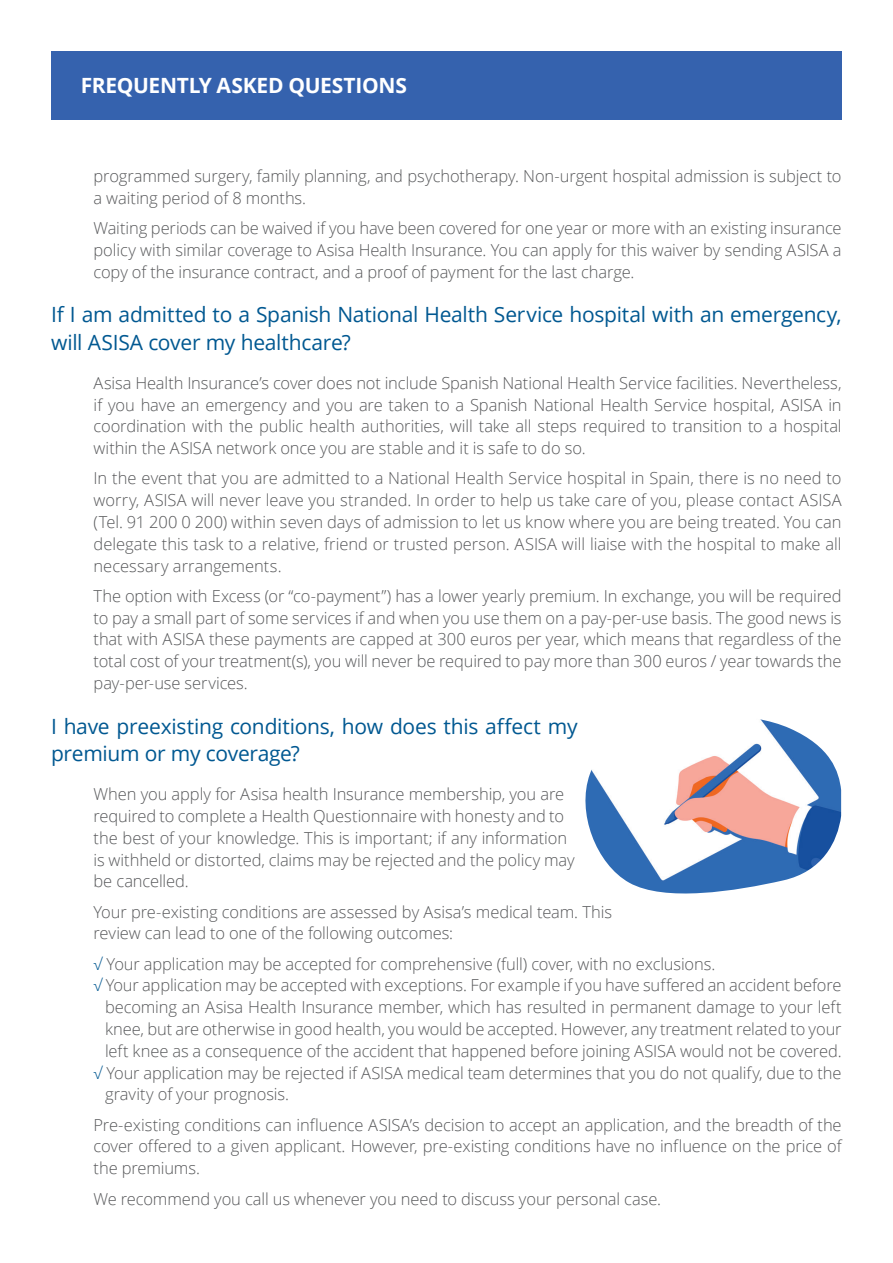
<style>
.page{position:relative;width:893px;height:1263px;background:#fff}
.page>*{position:absolute;margin:0;border:0;box-sizing:border-box;transform-origin:0 0}
.t1{font:21px/27.8px "Open Sans";letter-spacing:-.015em;color:#015891}
.t2{font:700 21px "Open Sans";letter-spacing:-.015em;color:#fff}
.t3{font:300 16.5px/21.8px "Open Sans";letter-spacing:-.005em;color:#57585a;text-align:justify}
.s1{color:#015891}
</style>
<div class="page">
<div style="left:51px;top:51px;width:791px;height:68px;background:#3562ae"></div>
<img style="left:585px;top:719px;width:256px;height:175px">
<p class="t2" style="left:81px;top:70px;width:328px">FREQUENTLY ASKED QUESTIONS</p>
<p class="t3" style="left:94px;top:165px;width:749px">programmed surgery, family planning, and psychotherapy. Non-urgent hospital admission is subject to a waiting period of 8 months.</p>
<p class="t3" style="left:94px;top:217px;width:750px">Waiting periods can be waived if you have been covered for one year or more with an existing insurance policy with similar coverage to Asisa Health Insurance. You can apply for this waiver by sending ASISA a copy of the insurance contract, and a proof of payment for the last charge.</p>
<p class="t1" style="left:51px;top:300px;width:792px">If I am admitted to a Spanish National Health Service hospital with an emergency, will ASISA cover my healthcare?</p>
<p class="t3" style="left:94px;top:371px;width:750px">Asisa Health Insurance’s cover does not include Spanish National Health Service facilities. Nevertheless, if you have an emergency and you are taken to a Spanish National Health Service hospital, ASISA in coordination with the public health authorities, will take all steps required to transition to a hospital within the ASISA network once you are stable and it is safe to do so.</p>
<p class="t3" style="left:94px;top:467px;width:750px">In the event that you are admitted to a National Health Service hospital in Spain, there is no need to worry, ASISA will never leave you stranded. In order to help us take care of you, please contact ASISA (Tel. 91 200 0 200) within seven days of admission to let us know where you are being treated. You can delegate this task to a relative, friend or trusted person. ASISA will liaise with the hospital to make all necessary arrangements.</p>
<p class="t3" style="left:94px;top:584px;width:750px">The option with Excess (or “co-payment”) has a lower yearly premium. In exchange, you will be required to pay a small part of some services if and when you use them on a pay-per-use basis. The good news is that with ASISA these payments are capped at 300 euros per year, which means that regardless of the total cost of your treatment(s), you will never be required to pay more than 300 euros / year towards the pay-per-use services.</p>
<p class="t1" style="left:51px;top:712px;width:528px">I have preexisting conditions, how does this affect my premium or my coverage?</p>
<p class="t3" style="left:94px;top:783px;width:483px;text-align:left">When you apply for Asisa health Insurance membership, you are required to complete a Health Questionnaire with honesty and to the best of your knowledge. This is important; if any information is withheld or distorted, claims may be rejected and the policy may be cancelled.</p>
<p class="t3" style="left:94px;top:900px;width:520px">Your pre-existing conditions are assessed by Asisa’s medical team. This review can lead to one of the following outcomes:</p>
<p class="t3" style="left:94px;top:952px;width:623px"><span class="s1">√</span> Your application may be accepted for comprehensive (full) cover, with no exclusions.</p>
<p class="t3" style="left:94px;top:974px;width:749px"><span class="s1">√</span> Your application may be accepted with exceptions. For example if you have suffered an accident before</p>
<p class="t3" style="left:105px;top:996px;width:738px">becoming an Asisa Health Insurance member, which has resulted in permanent damage to your left</p>
<p class="t3" style="left:105px;top:1018px;width:738px">knee, but are otherwise in good health, you would be accepted. However, any treatment related to your</p>
<p class="t3" style="left:105px;top:1039px;width:738px">left knee as a consequence of the accident that happened before joining ASISA would not be covered.</p>
<p class="t3" style="left:94px;top:1061px;width:749px"><span class="s1">√</span> Your application may be rejected if ASISA medical team determines that you do not qualify, due to the</p>
<p class="t3" style="left:105px;top:1083px;width:186px">gravity of your prognosis.</p>
<p class="t3" style="left:94px;top:1113px;width:750px">Pre-existing conditions can influence ASISA’s decision to accept an application, and the breadth of the cover offered to a given applicant. However, pre-existing conditions have no influence on the price of the premiums.</p>
<p class="t3" style="left:94px;top:1187px;width:569px">We recommend you call us whenever you need to discuss your personal case.</p>
</div>
